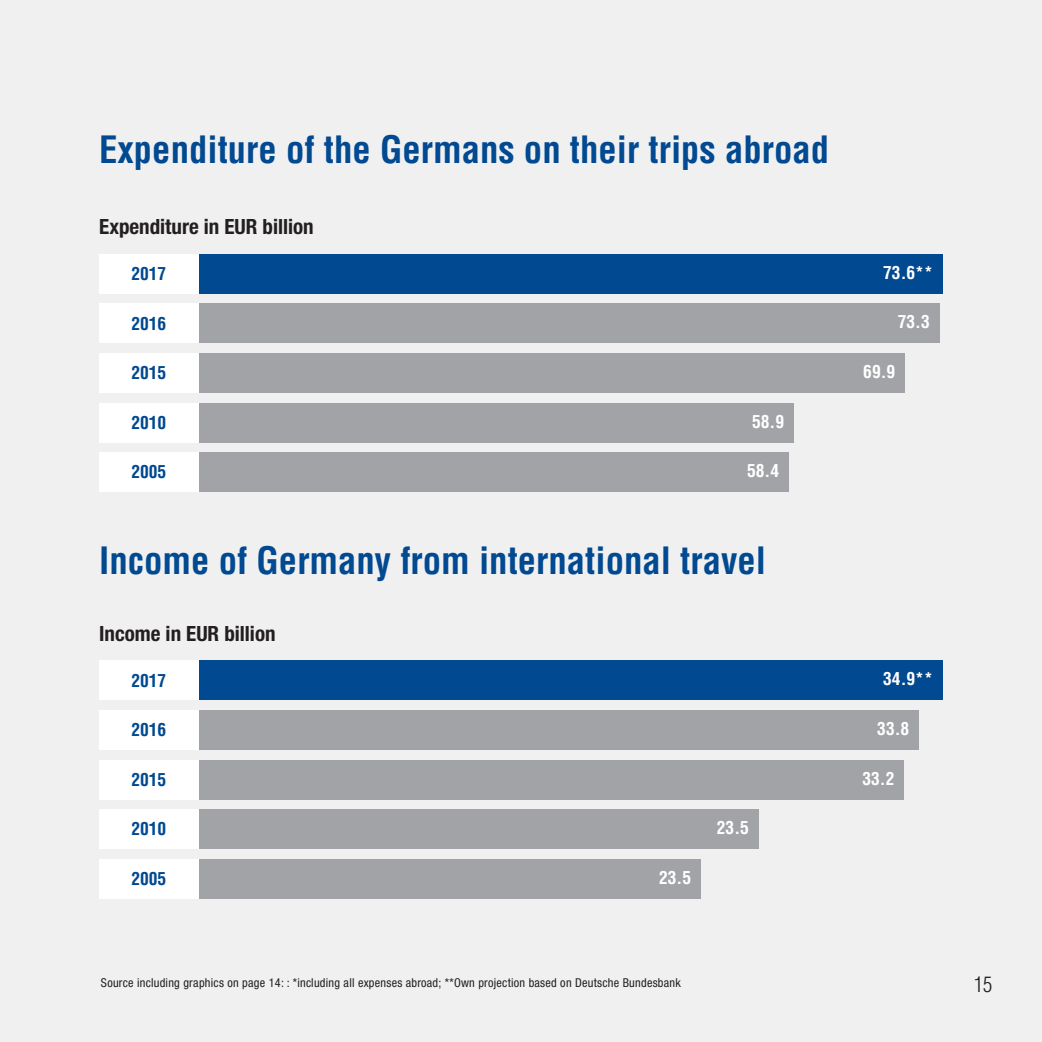
<style>
.page{position:relative;width:1042px;height:1042px;background:#f0f0f1}
.page>*{position:absolute;margin:0;border:0;box-sizing:border-box;transform-origin:0 0}
.t1{font:700 condensed 36.75px "Helvetica";color:#014990}
.t2{font:700 condensed 21px "Helvetica Neue";color:#231f20}
.t3{font:300 condensed 21px "Helvetica";color:#231f20}
.t4{font:700 condensed 17.5px "Helvetica";color:#fff}
.t5{font:700 condensed 17.5px "Helvetica";color:#014990}
.t6{font:condensed 12.25px "Helvetica Neue";letter-spacing:.02em;color:#231f20}
</style>
<div class="page">
<div style="left:198px;top:303px;width:741px;height:40px;background:#a1a3a6"></div>
<div style="left:99px;top:303px;width:99px;height:40px;background:#fff"></div>
<div style="left:198px;top:353px;width:707px;height:40px;background:#a1a3a6"></div>
<div style="left:99px;top:353px;width:99px;height:40px;background:#fff"></div>
<div style="left:198px;top:403px;width:596px;height:39px;background:#a1a3a6"></div>
<div style="left:99px;top:403px;width:99px;height:39px;background:#fff"></div>
<div style="left:198px;top:452px;width:591px;height:40px;background:#a1a3a6"></div>
<div style="left:99px;top:452px;width:99px;height:40px;background:#fff"></div>
<div style="left:198px;top:710px;width:721px;height:40px;background:#a1a3a6"></div>
<div style="left:99px;top:710px;width:99px;height:40px;background:#fff"></div>
<div style="left:198px;top:760px;width:706px;height:39px;background:#a1a3a6"></div>
<div style="left:99px;top:760px;width:99px;height:39px;background:#fff"></div>
<div style="left:198px;top:809px;width:561px;height:40px;background:#a1a3a6"></div>
<div style="left:99px;top:809px;width:99px;height:40px;background:#fff"></div>
<div style="left:198px;top:859px;width:503px;height:40px;background:#a1a3a6"></div>
<div style="left:99px;top:859px;width:99px;height:40px;background:#fff"></div>
<div style="left:198px;top:660px;width:745px;height:40px;background:#014990"></div>
<div style="left:99px;top:660px;width:99px;height:40px;background:#fff"></div>
<div style="left:198px;top:254px;width:745px;height:40px;background:#014990"></div>
<div style="left:99px;top:254px;width:99px;height:40px;background:#fff"></div>
<h1 class="t1" style="left:99px;top:129px;width:731px">Expenditure of the Germans on their trips abroad</h1>
<h2 class="t2" style="left:99px;top:209px;width:216px">Expenditure in EUR billion</h2>
<h3 class="t5" style="left:131px;top:264px;width:36px">2017</h3>
<h3 class="t4" style="left:883px;top:262px;width:51px">73.6**</h3>
<h3 class="t5" style="left:131px;top:313px;width:36px">2016</h3>
<h3 class="t4" style="left:897px;top:312px;width:34px">73.3</h3>
<h3 class="t5" style="left:131px;top:363px;width:36px">2015</h3>
<h3 class="t4" style="left:863px;top:362px;width:34px">69.9</h3>
<h3 class="t5" style="left:131px;top:412px;width:36px">2010</h3>
<h3 class="t4" style="left:752px;top:411px;width:34px">58.9</h3>
<h3 class="t5" style="left:131px;top:462px;width:36px">2005</h3>
<h3 class="t4" style="left:747px;top:461px;width:34px">58.4</h3>
<h1 class="t1" style="left:99px;top:539px;width:668px">Income of Germany from international travel</h1>
<h2 class="t2" style="left:99px;top:616px;width:178px">Income in EUR billion</h2>
<h3 class="t5" style="left:131px;top:670px;width:36px">2017</h3>
<h3 class="t4" style="left:883px;top:669px;width:51px">34.9**</h3>
<h3 class="t5" style="left:131px;top:720px;width:36px">2016</h3>
<h3 class="t4" style="left:877px;top:718px;width:34px">33.8</h3>
<h3 class="t5" style="left:131px;top:769px;width:36px">2015</h3>
<h3 class="t4" style="left:862px;top:768px;width:34px">33.2</h3>
<h3 class="t5" style="left:131px;top:819px;width:36px">2010</h3>
<h3 class="t4" style="left:717px;top:818px;width:34px">23.5</h3>
<h3 class="t5" style="left:131px;top:869px;width:36px">2005</h3>
<h3 class="t4" style="left:659px;top:867px;width:34px">23.5</h3>
<p class="t6" style="left:101px;top:978px;width:581px">Source including graphics on page 14: : *including all expenses abroad; **Own projection based on Deutsche Bundesbank</p>
<h2 class="t3" style="left:973px;top:972px;width:20px">15</h2>
</div>
